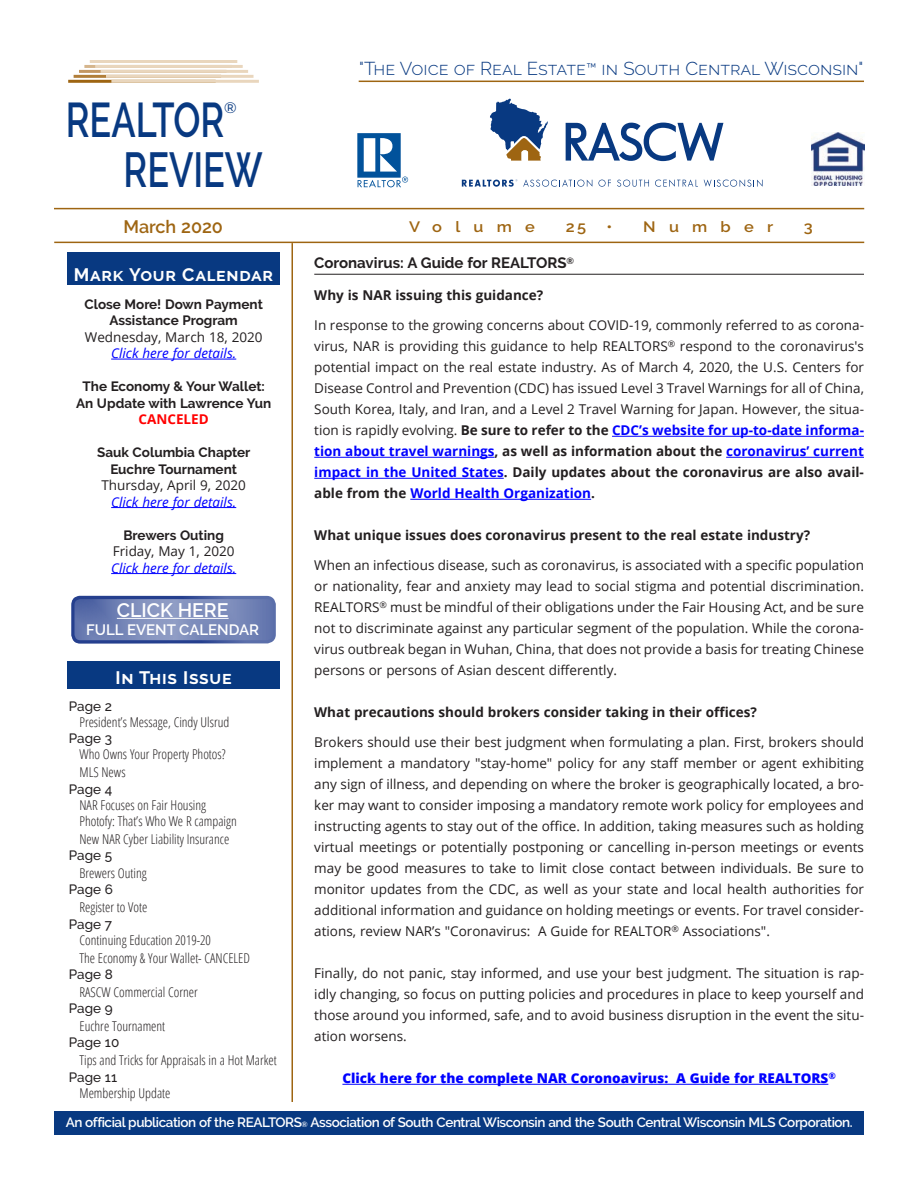
<style>
.page{position:relative;width:918px;height:1188px;background:#fff}
.page>*{position:absolute;margin:0;border:0;box-sizing:border-box;transform-origin:0 0}
.t1{font:600 48.9px "Raleway";color:#083981;scale:.74 1}
.t2{font:600 48.6px "Raleway";color:#083981;scale:.74 1}
.t3{font:600 19.5px "Raleway";color:#fff}
.t4{font:300 18.6px "Raleway";color:#083981}
.t5{font:700 18px "Raleway";letter-spacing:.04em;color:#fff}
.t6{font:600 18px "Raleway";color:#9e6512}
.t7{font:700 15px "Raleway";color:#231f20}
.t8{font:600 15px "Raleway";color:#fff}
.t9{font:600 15px "Raleway";letter-spacing:.81em;color:#9e6512;scale:1.09 1}
.t10{font:500 15px "Raleway";color:#083981}
.t11{font:13.5px/21px "Open Sans";color:#231f20;text-align:justify}
.t12{font:300 condensed 13.5px/18px "Open Sans";color:#231f20}
.t13{font:700 13.5px "Open Sans";color:#231f20}
.t14{font:700 13.5px/16.5px "Raleway";color:#231f20;text-align:center}
.t15{font:600 13.5px "Raleway";letter-spacing:-.03em;color:#fff}
.t16{font:italic 13.5px "Open Sans";color:#00f}
.t17{font:800 13.5px "Open Sans";color:#00f}
.t18{font:500 13.5px "Raleway";color:#231f20}
.t19{font:700 13.5px "Open Sans";color:#f00}
.s1{font-size:15px}
.s2{font-weight:700}
.s3{font-weight:700;color:#00f}
.s4{font-size:7.5px}
</style>
<div class="page">
<div style="left:54px;top:1111px;width:810px;height:24px;background:#083981"></div>
<hr style="left:54px;top:208px;width:810px;height:1px;background:#9e6512">
<div style="left:67px;top:252px;width:213px;height:33px;background:#083981"></div>
<div style="left:67px;top:661px;width:213px;height:27px;background:#083981"></div>
<svg style="left:357px;top:133px;width:51px;height:54px"></svg>
<img style="left:812px;top:132px;width:52px;height:53px">
<svg style="left:566px;top:123px;width:157px;height:38px"></svg>
<svg style="left:462px;top:179px;width:55px;height:8px"></svg>
<svg style="left:523px;top:179px;width:69px;height:8px"></svg>
<svg style="left:598px;top:180px;width:13px;height:7px"></svg>
<svg style="left:617px;top:180px;width:32px;height:7px"></svg>
<svg style="left:655px;top:179px;width:43px;height:8px"></svg>
<svg style="left:704px;top:180px;width:59px;height:7px"></svg>
<svg style="left:490px;top:99px;width:58px;height:62px"></svg>
<hr style="left:359px;top:81px;width:505px;height:1px;background:#9e6512">
<hr style="left:54px;top:242px;width:810px;height:1px;background:#9e6512">
<hr style="left:111px;top:359px;width:125px;height:1px;background:#00f">
<hr style="left:111px;top:507px;width:125px;height:1px;background:#00f">
<hr style="left:111px;top:573px;width:125px;height:1px;background:#00f">
<hr style="left:291px;top:243px;width:2px;height:859px;background:#9e6512">
<svg style="left:73px;top:598px;width:201px;height:44px;background:#7687b8"></svg>
<div style="left:71px;top:596px;width:205px;height:47px;border:3px solid #253f8e;border-radius:7px"></div>
<hr style="left:117px;top:618px;width:112px;height:1px;background:#fff">
<hr style="left:68px;top:80px;width:148px;height:3px;background:#9e6512">
<hr style="left:74px;top:75px;width:147px;height:3px;background:#b17e39">
<hr style="left:79px;top:70px;width:148px;height:3px;background:#c39762">
<hr style="left:84px;top:65px;width:148px;height:3px;background:#d5b58c">
<hr style="left:90px;top:60px;width:147px;height:3px;background:#e9d6bd">
<hr style="left:95px;top:65px;width:148px;height:3px;background:#e9d6bd">
<hr style="left:101px;top:70px;width:147px;height:3px;background:#e9d6bd">
<hr style="left:106px;top:75px;width:148px;height:3px;background:#e9d6bd">
<hr style="left:111px;top:80px;width:148px;height:3px;background:#e9d6bd">
<hr style="left:314px;top:274px;width:550px;height:1px;background:#231f20">
<hr style="left:612px;top:436px;width:252px;height:1px;background:#00f">
<hr style="left:314px;top:457px;width:181px;height:1px;background:#00f">
<hr style="left:726px;top:457px;width:138px;height:1px;background:#00f">
<hr style="left:314px;top:478px;width:190px;height:1px;background:#00f">
<hr style="left:410px;top:499px;width:181px;height:1px;background:#00f">
<hr style="left:342px;top:1084px;width:486px;height:1px;background:#00f">
<h2 class="t2" style="left:66px;top:92px;width:216px">REALTOR</h2>
<p class="t10" style="left:224px;top:99px;width:14px">®</p>
<h1 class="t1" style="left:124px;top:142px;width:190px">REVIEW</h1>
<h3 class="t6" style="left:123px;top:216px;width:101px">March 2020</h3>
<h3 class="t5" style="left:74px;top:264px;width:201px">Mark Your Calendar</h3>
<p class="t14" style="left:85px;top:296px;width:180px">Close More! Down Payment<br>Assistance Program</p>
<p class="t11" style="left:85px;top:326px;width:179px">Wednesday, March 18, 2020</p>
<p class="t16" style="left:111px;top:344px;width:127px">Click here for details.</p>
<p class="t14" style="left:76px;top:378px;width:197px">The Economy &amp; Your Wallet:<br>An Update with Lawrence Yun</p>
<p class="t19" style="left:139px;top:410px;width:72px">CANCELED</p>
<p class="t14" style="left:97px;top:444px;width:155px">Sauk Columbia Chapter<br>Euchre Tournament</p>
<p class="t11" style="left:101px;top:474px;width:146px">Thursday, April 9, 2020</p>
<p class="t16" style="left:111px;top:492px;width:127px">Click here for details.</p>
<p class="t14" style="left:123px;top:527px;width:102px">Brewers Outing</p>
<p class="t11" style="left:113px;top:540px;width:123px">Friday, May 1, 2020</p>
<p class="t16" style="left:111px;top:558px;width:127px">Click here for details.</p>
<h3 class="t3" style="left:117px;top:599px;width:113px">CLICK HERE</h3>
<p class="t8" style="left:86px;top:621px;width:175px">FULL EVENT CALENDAR</p>
<h3 class="t5" style="left:116px;top:667px;width:118px">In This Issue</h3>
<p class="t18" style="left:69px;top:698px;width:45px">Page 2</p>
<p class="t12" style="left:79px;top:713px;width:151px">President’s Message, Cindy Ulsrud</p>
<p class="t18" style="left:69px;top:731px;width:45px">Page 3</p>
<p class="t12" style="left:79px;top:745px;width:148px">Who Owns Your Property Photos?<br>MLS News</p>
<p class="t18" style="left:69px;top:781px;width:45px">Page 4</p>
<p class="t12" style="left:79px;top:796px;width:159px;line-height:16.2px">NAR Focuses on Fair Housing<br>Photofy: That’s Who We R campaign</p>
<p class="t12" style="left:79px;top:830px;width:151px">New NAR Cyber Liability Insurance</p>
<p class="t18" style="left:69px;top:848px;width:45px">Page 5</p>
<p class="t12" style="left:79px;top:864px;width:69px">Brewers Outing</p>
<p class="t18" style="left:69px;top:882px;width:46px">Page 6</p>
<p class="t12" style="left:79px;top:898px;width:69px">Register to Vote</p>
<p class="t18" style="left:69px;top:916px;width:45px">Page 7</p>
<p class="t12" style="left:79px;top:930px;width:172px">Continuing Education 2019-20<br>The Economy &amp; Your Wallet- CANCELED</p>
<p class="t18" style="left:69px;top:966px;width:46px">Page 8</p>
<p class="t12" style="left:79px;top:983px;width:120px">RASCW Commercial Corner</p>
<p class="t18" style="left:69px;top:1001px;width:45px">Page 9</p>
<p class="t12" style="left:79px;top:1017px;width:87px">Euchre Tournament</p>
<p class="t18" style="left:69px;top:1035px;width:52px">Page 10</p>
<p class="t12" style="left:79px;top:1051px;width:199px">Tips and Tricks for Appraisals in a Hot Market</p>
<p class="t18" style="left:69px;top:1069px;width:50px">Page 11</p>
<p class="t12" style="left:79px;top:1083px;width:93px">Membership Update</p>
<h3 class="t4" style="left:359px;top:57px;width:506px">"The Voice of Real Estate<span class="s1">™</span> in South Central Wisconsin"</h3>
<p class="t9" style="left:409px;top:218px;width:117px">Volume</p>
<p class="t9" style="left:566px;top:218px;width:20px">25</p>
<p class="t9" style="left:606px;top:218px;width:155px">• Number</p>
<p class="t9" style="left:804px;top:218px;width:10px">3</p>
<p class="t7" style="left:314px;top:255px;width:261px">Coronavirus: A Guide for REALTORS<sup>®</sup></p>
<p class="t13" style="left:314px;top:286px;width:231px">Why is NAR issuing this guidance?</p>
<p class="t11" style="left:314px;top:315px;width:551px">In response to the growing concerns about COVID-19, commonly referred to as corona&shy;virus, NAR is providing this guidance to help REALTORS<sup>®</sup> respond to the coronavirus's potential impact on the real estate industry. As of March 4, 2020, the U.S. Centers for Disease Control and Prevention (CDC) has issued Level 3 Travel Warnings for all of China, South Korea, Italy, and Iran, and a Level 2 Travel Warning for Japan. However, the situa&shy;tion is rapidly evolving. <span class="s2">Be sure to refer to the</span> <span class="s3">CDC’s website for up-to-date informa&shy;tion about travel warnings</span><span class="s2">, as well as information about the</span> <span class="s3">coronavirus’ current impact in the United States</span><span class="s2">. Daily updates about the coronavirus are also avail&shy;able from the</span> <span class="s3">World Health Organization</span><span class="s2">.</span></p>
<p class="t13" style="left:314px;top:526px;width:497px">What unique issues does coronavirus present to the real estate industry?</p>
<p class="t11" style="left:314px;top:555px;width:551px">When an infectious disease, such as coronavirus, is associated with a specific population or nationality, fear and anxiety may lead to social stigma and potential discrimination.<br>REALTORS<sup>®</sup> must be mindful of their obligations under the Fair Housing Act, and be sure not to discriminate against any particular segment of the population. While the corona&shy;virus outbreak began in Wuhan, China, that does not provide a basis for treating Chinese persons or persons of Asian descent differently.</p>
<p class="t13" style="left:314px;top:703px;width:444px">What precautions should brokers consider taking in their offices?</p>
<p class="t11" style="left:314px;top:732px;width:551px">Brokers should use their best judgment when formulating a plan. First, brokers should implement a mandatory "stay-home" policy for any staff member or agent exhibiting any sign of illness, and depending on where the broker is geographically located, a bro&shy;ker may want to consider imposing a mandatory remote work policy for employees and instructing agents to stay out of the office. In addition, taking measures such as holding virtual meetings or potentially postponing or cancelling in-person meetings or events may be good measures to take to limit close contact between individuals. Be sure to monitor updates from the CDC, as well as your state and local health authorities for additional information and guidance on holding meetings or events. For travel consider&shy;ations, review NAR’s "Coronavirus: A Guide for REALTOR<sup>®</sup> Associations".</p>
<p class="t11" style="left:314px;top:963px;width:551px">Finally, do not panic, stay informed, and use your best judgment. The situation is rap&shy;idly changing, so focus on putting policies and procedures in place to keep yourself and those around you informed, safe, and to avoid business disruption in the event the situ&shy;ation worsens.</p>
<p class="t17" style="left:342px;top:1068px;width:495px">Click here for the complete NAR Coronoavirus: A Guide for REALTORS<sup>®</sup></p>
<p class="t15" style="left:66px;top:1114px;width:789px">An official publication of the REALTORS<span class="s4">®</span> Association of South Central Wisconsin and the South Central Wisconsin MLS Corporation.</p>
</div>
